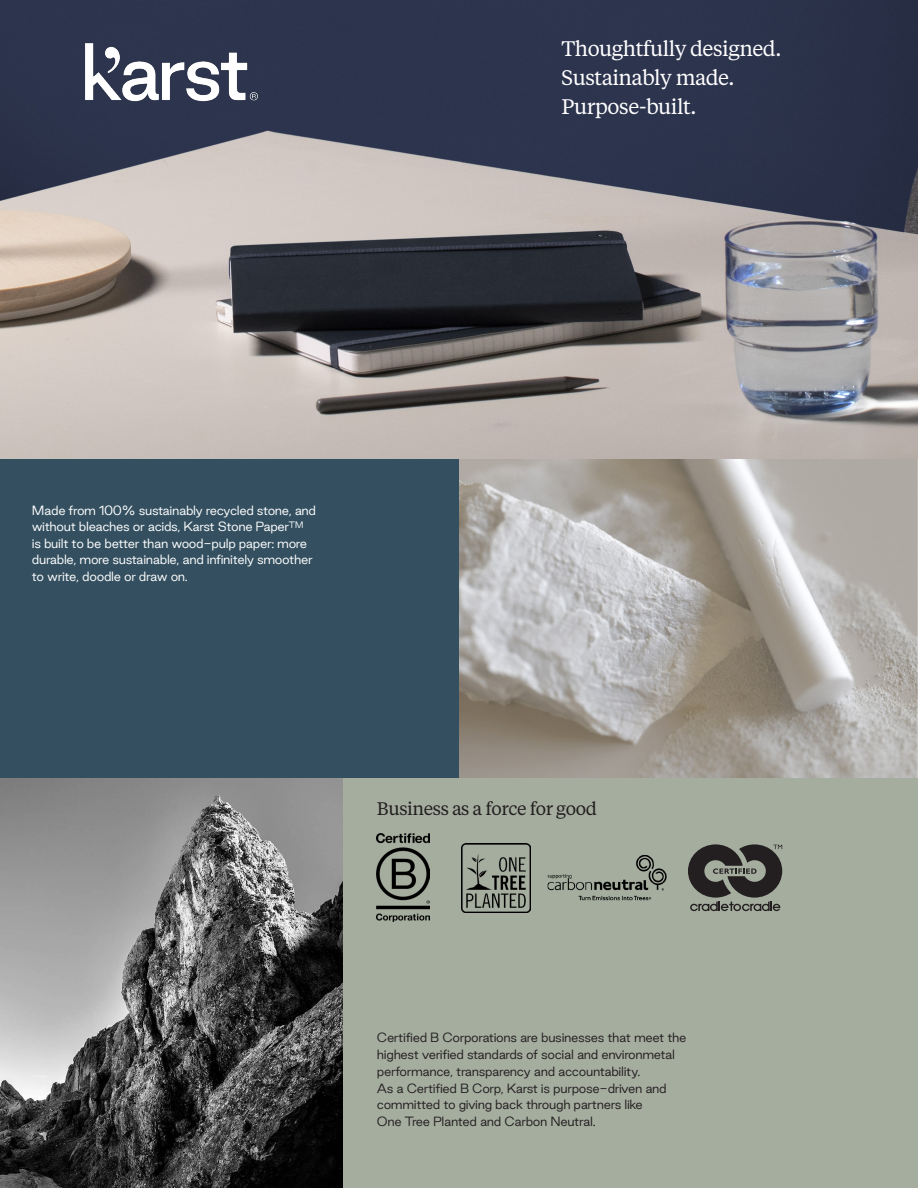
<style>
.page{position:relative;width:918px;height:1188px;background:#fff}
.page>*{position:absolute;margin:0;border:0;box-sizing:border-box;transform-origin:0 0}
.t1{font:21px/28.8px "Tiempos Headline";letter-spacing:-.025em;color:#fff}
.t2{font:18.15px "Tiempos Headline";letter-spacing:-.025em;color:#231f20}
.t3{font:300 12px/16.8px "Good Sans";letter-spacing:-.025em;color:#231f20}
.t4{font:300 12px/16.5px "Good Sans";letter-spacing:-.025em;color:#fff}
</style>
<div class="page">
<img style="left:459px;top:458px;width:459px;height:321px">
<div style="left:0;top:456px;width:459px;height:324px;background:#345060"></div>
<div style="left:338px;top:779px;width:580px;height:409px;background:#a5ad9f"></div>
<img style="left:0;top:0;width:918px;height:458px">
<img style="left:72px;top:40px;width:187px;height:65px">
<img style="left:0;top:779px;width:343px;height:409px">
<img style="left:377px;top:834px;width:52px;height:88px">
<img style="left:461px;top:843px;width:69px;height:69px">
<img style="left:548px;top:855px;width:119px;height:46px">
<svg style="left:688px;top:844px;width:94px;height:67px"></svg>
<p class="t1" style="left:562px;top:34px;width:221px">Thoughtfully designed.<br>Sustainably made.<br>Purpose-built.</p>
<p class="t4" style="left:32px;top:502px;width:286px">Made from 100% sustainably recycled stone, and without bleaches or acids, Karst Stone Paper™ is built to be better than wood-pulp paper: more durable, more sustainable, and infinitely smoother to write, doodle or draw on.</p>
<p class="t2" style="left:377px;top:797px;width:222px">Business as a force for good</p>
<p class="t3" style="left:377px;top:1029px;width:311px">Certified B Corporations are businesses that meet the highest verified standards of social and environmetal performance, transparency and accountability.<br>As a Certified B Corp, Karst is purpose-driven and committed to giving back through partners like<br>One Tree Planted and Carbon Neutral.</p>
</div>
